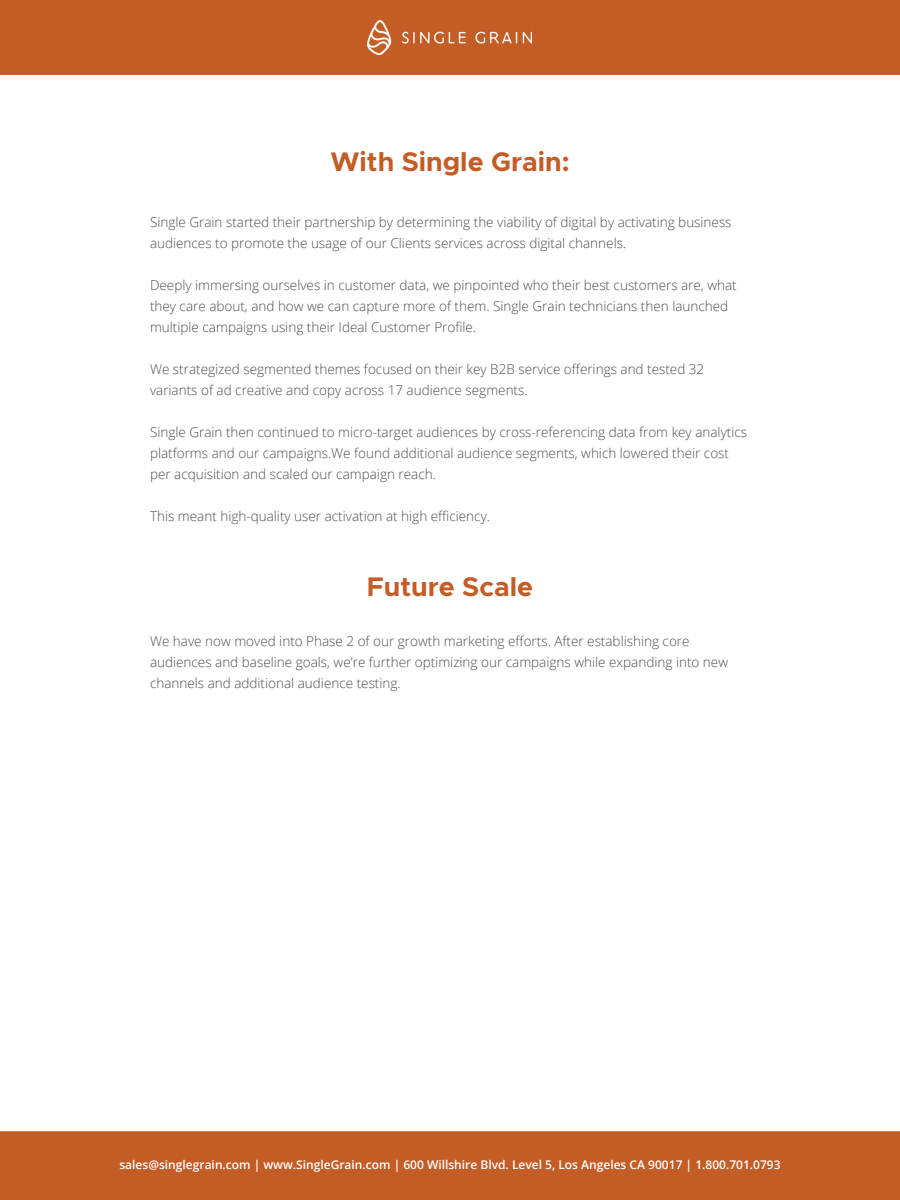
<style>
.page{position:relative;width:900px;height:1200px;background:#fff}
.page>*{position:absolute;margin:0;border:0;box-sizing:border-box;transform-origin:0 0}
.t1{font:700 27px "Metropolis";color:#c45c26}
.t2{font:300 13.5px/21px "Open Sans";color:#4d4d4f}
.t3{font:600 12px "Open Sans";color:#fff}
</style>
<div class="page">
<div style="left:0;top:0;width:900px;height:75px;background:#c45c26"></div>
<div style="left:1px;top:1132px;width:898px;height:67px;background:#c45c26"></div>
<div style="left:0;top:1131px;width:900px;height:69px;border:2px solid #c45c26"></div>
<img style="left:367px;top:21px;width:165px;height:33px">
<h1 class="t1" style="left:330px;top:145px;width:241px">With Single Grain:</h1>
<p class="t2" style="left:150px;top:211px;width:583px">Single Grain started their partnership by determining the viability of digital by activating business audiences to promote the usage of our Clients services across digital channels.</p>
<p class="t2" style="left:150px;top:274px;width:588px">Deeply immersing ourselves in customer data, we pinpointed who their best customers are, what they care about, and how we can capture more of them. Single Grain technicians then launched multiple campaigns using their Ideal Customer Profile.</p>
<p class="t2" style="left:150px;top:358px;width:556px">We strategized segmented themes focused on their key B2B service offerings and tested 32 variants of ad creative and copy across 17 audience segments.</p>
<p class="t2" style="left:150px;top:421px;width:599px">Single Grain then continued to micro-target audiences by cross-referencing data from key analytics platforms and our campaigns.We found additional audience segments, which lowered their cost per acquisition and scaled our campaign reach.</p>
<p class="t2" style="left:150px;top:505px;width:342px">This meant high-quality user activation at high efficiency.</p>
<h1 class="t1" style="left:367px;top:569px;width:168px">Future Scale</h1>
<p class="t2" style="left:150px;top:630px;width:580px">We have now moved into Phase 2 of our growth marketing efforts. After establishing core audiences and baseline goals, we’re further optimizing our campaigns while expanding into new channels and additional audience testing.</p>
<p class="t3" style="left:119px;top:1156px;width:663px">sales@singlegrain.com | www.SingleGrain.com | 600 Willshire Blvd. Level 5, Los Angeles CA 90017 | 1.800.701.0793</p>
</div>
